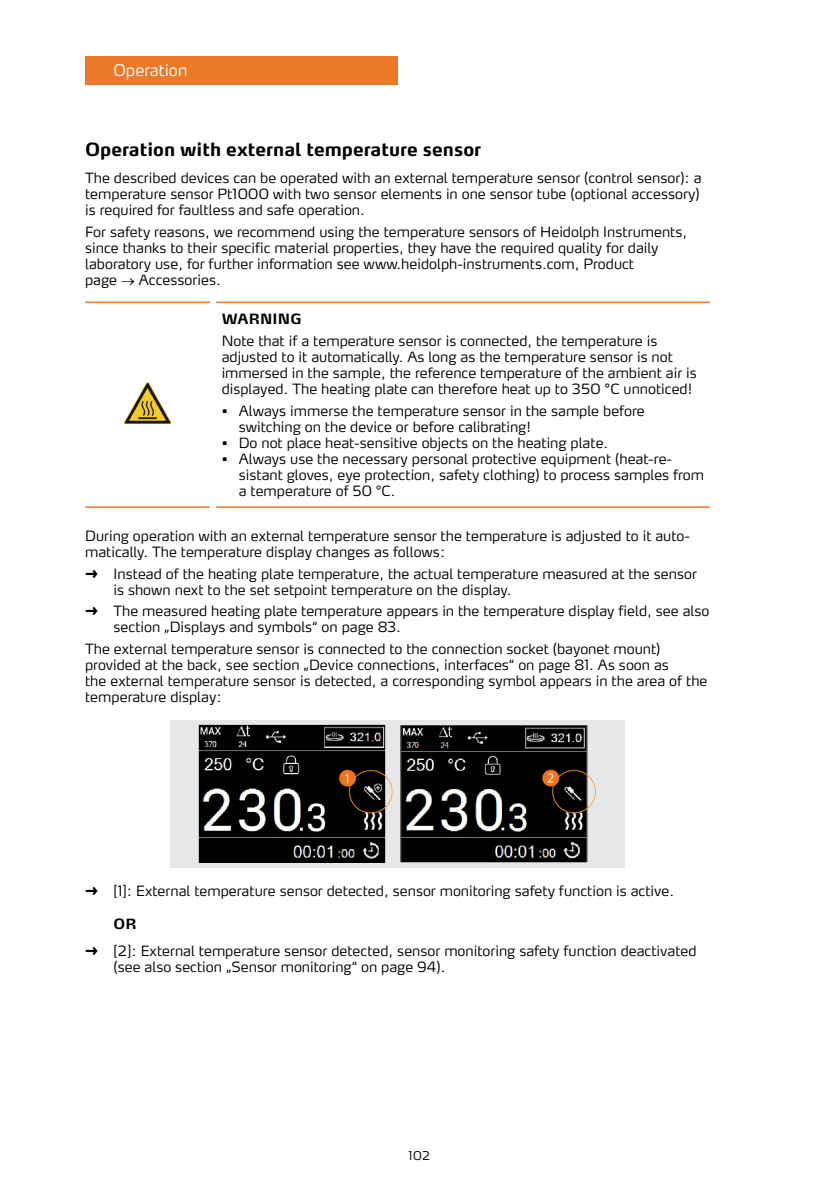
<style>
.page{position:relative;width:840px;height:1191px;background:#fff}
.page>*{position:absolute;margin:0;border:0;box-sizing:border-box;transform-origin:0 0}
.t1{font:700 18px "Max OT";color:#000}
.t2{font:300 16px "Max OT";color:#fff}
.t3{font:300 14px/16px "Max OT";color:#000}
.t4{font:700 14px "Max OT";letter-spacing:.01em;color:#000}
.t5{font:300 12px "Max OT";color:#000}
.s1{font-family:"Arial Unicode MS";font-weight:400}
.s2{font-weight:700}
</style>
<div class="page">
<div style="left:85px;top:57px;width:312px;height:28px;background:#eb7928"></div>
<hr style="left:216px;top:301px;width:493px;height:2px;background:#eb7928">
<hr style="left:85px;top:506px;width:125px;height:2px;background:#eb7928">
<hr style="left:216px;top:506px;width:493px;height:2px;background:#eb7928">
<hr style="left:85px;top:301px;width:125px;height:2px;background:#eb7928">
<img style="left:125px;top:382px;width:45px;height:41px">
<div style="left:170px;top:720px;width:454px;height:147px;background:#e6e7e8"></div>
<img style="left:198px;top:724px;width:397px;height:138px">
<p class="t2" style="left:113px;top:60px;width:75px">Operation</p>
<p class="t1" style="left:85px;top:137px;width:397px">Operation with external temperature sensor</p>
<p class="t3" style="left:85px;top:170px;width:617px">The described devices can be operated with an external temperature sensor (control sensor): a temperature sensor Pt1000 with two sensor elements in one sensor tube (optional accessory) is required for faultless and safe operation.</p>
<p class="t3" style="left:85px;top:223px;width:603px">For safety reasons, we recommend using the temperature sensors of Heidolph Instruments, since thanks to their specific material properties, they have the required quality for daily laboratory use, for further information see www.heidolph-instruments.com, Product<br>page → Accessories.</p>
<p class="t4" style="left:222px;top:310px;width:81px">WARNING</p>
<p class="t3" style="left:221px;top:333px;width:476px">Note that if a temperature sensor is connected, the temperature is adjusted to it automatically. As long as the temperature sensor is not immersed in the sample, the reference temperature of the ambient air is displayed. The heating plate can therefore heat up to 350 °C unnoticed!</p>
<p class="t3" style="left:238px;top:402px;width:407px;text-indent:-17px">• Always immerse the temperature sensor in the sample before switching on the device or before calibrating!</p>
<p class="t3" style="left:221px;top:434px;width:388px">• Do not place heat-sensitive objects on the heating plate.</p>
<p class="t3" style="left:238px;top:450px;width:466px;text-indent:-17px">• Always use the necessary personal protective equipment (heat-re&shy;sistant gloves, eye protection, safety clothing) to process samples from a temperature of 50 °C.</p>
<p class="t3" style="left:85px;top:527px;width:606px">During operation with an external temperature sensor the temperature is adjusted to it auto&shy;matically. The temperature display changes as follows:</p>
<p class="t3" style="left:113px;top:565px;width:584px;text-indent:-28px"><span class="s1">➜</span> Instead of the heating plate temperature, the actual temperature measured at the sensor is shown next to the set setpoint temperature on the display.</p>
<p class="t3" style="left:113px;top:603px;width:597px;text-indent:-28px"><span class="s1">➜</span> The measured heating plate temperature appears in the temperature display field, see also section „Displays and symbols“ on page 83.</p>
<p class="t3" style="left:85px;top:640px;width:623px">The external temperature sensor is connected to the connection socket (bayonet mount) provided at the back, see section „Device connections, interfaces“ on page 81. As soon as<br>the external temperature sensor is detected, a corresponding symbol appears in the area of the temperature display:</p>
<p class="t3" style="left:85px;top:882px;width:590px"><span class="s1">➜</span> [1]: External temperature sensor detected, sensor monitoring safety function is active.</p>
<p class="t3" style="left:85px;top:910px;width:612px;line-height:27.4px;text-indent:28px"><span class="s2">OR<br></span><span class="s1">➜</span> [2]: External temperature sensor detected, sensor monitoring safety function deactivated</p>
<p class="t3" style="left:113px;top:959px;width:333px">(see also section „Sensor monitoring“ on page 94).</p>
<p class="t5" style="left:408px;top:1148px;width:23px">102</p>
</div>
